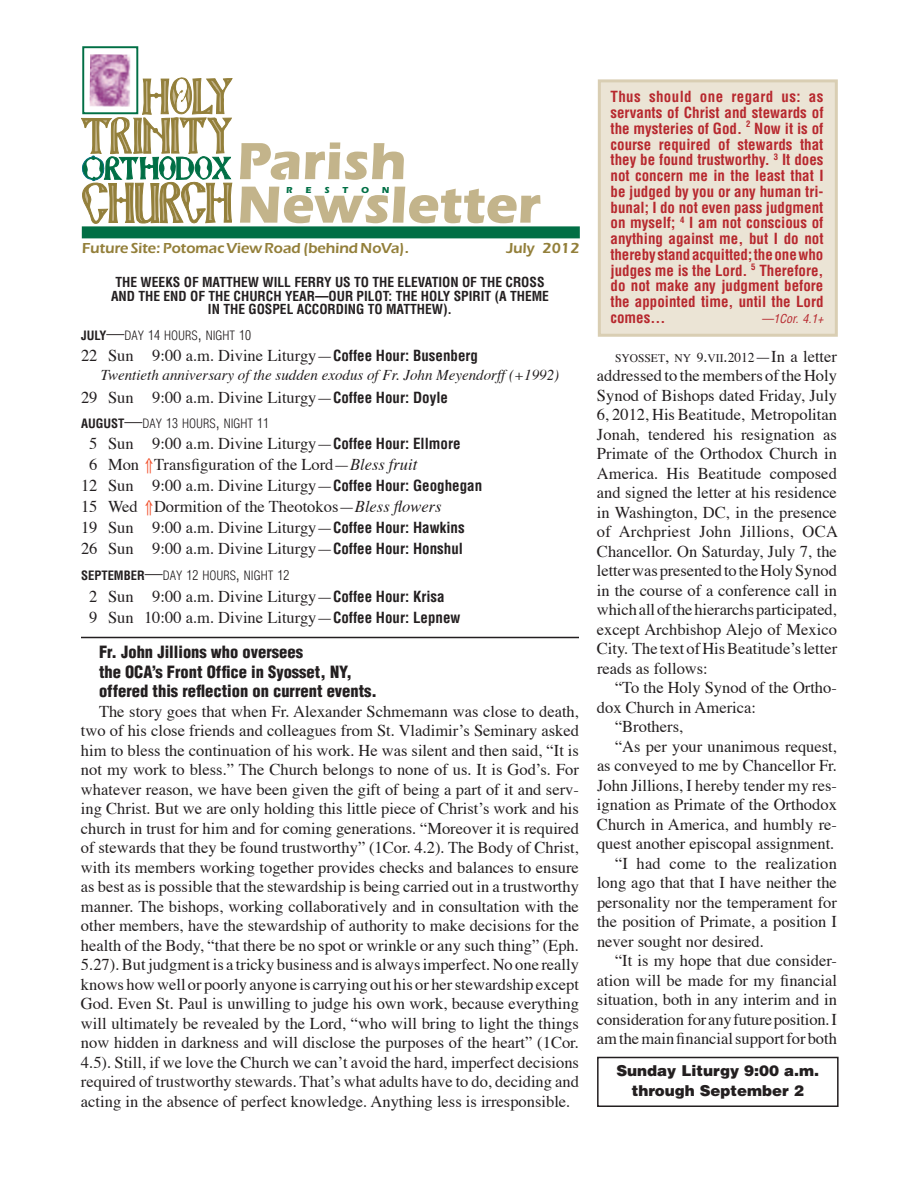
<style>
.page{position:relative;width:918px;height:1188px;background:#fff}
.page>*{position:absolute;margin:0;border:0;box-sizing:border-box;transform-origin:0 0}
.t1{font:700 54px/43.5px "Itc Eras";color:#c3b48b}
.t2{font:16.5px/19.5px "Times";color:#231f20;text-align:justify}
.t3{font:900 condensed 16.5px/19.5px "Helvetica";color:#231f20}
.t4{font:700 condensed 15px/15.8px "Helvetica";color:#b7282e;text-align:justify}
.t5{font:italic 15px "Times";color:#231f20}
.t6{font:600 15px "Itc Eras";letter-spacing:-.005em;color:#937f3a}
.t7{font:900 15px/19.5px "Helvetica";color:#231f20;text-align:center}
.t8{font:700 condensed 13.5px/13.5px "Helvetica";color:#231f20;text-align:center}
.t9{font:300 condensed 12.6px "Helvetica";color:#231f20}
.t10{font:italic condensed 12px "Helvetica";color:#b7282e}
.t11{font:700 9px "Itc Eras";color:#016f45}
.t12{font:700 condensed 8.7px "Helvetica";color:#b7282e}
.s1{font-weight:700}
.s2{font-size:18px}
.s3{font-size:13.5px}
.s4{font-family:"Helvetica";font-weight:700;font-stretch:condensed;font-size:15px}
.s5{color:#f04c27}
.s6{font-style:italic}
.s7{font-size:11.55px}
</style>
<div class="page">
<svg style="left:81px;top:76px;width:152px;height:148px"></svg>
<div style="left:83px;top:47px;width:54px;height:66px;background:#fff"></div>
<div style="left:82px;top:46px;width:56px;height:68px;border:2px solid #016f45"></div>
<img style="left:90px;top:54px;width:41px;height:53px">
<div style="left:82px;top:226px;width:498px;height:12px;background:#016f45"></div>
<div style="left:599px;top:81px;width:237px;height:254px;background:#ebe4d5"></div>
<div style="left:598px;top:79px;width:240px;height:258px;border:3px solid #d9ceb3"></div>
<div style="left:597px;top:1057px;width:242px;height:50px;border:2px solid #231f20"></div>
<hr style="left:81px;top:637px;width:498px;height:1px;background:#231f20">
<h1 class="t1" style="left:236px;top:139px;width:305px">Parish<br>Newsletter</h1>
<p class="t11" style="left:286px;top:184px;width:8px">R</p>
<p class="t11" style="left:306px;top:184px;width:8px">E</p>
<p class="t11" style="left:325px;top:184px;width:7px">S</p>
<p class="t11" style="left:343px;top:184px;width:7px">T</p>
<p class="t11" style="left:361px;top:184px;width:9px">O</p>
<p class="t11" style="left:382px;top:184px;width:9px">N</p>
<p class="t6" style="left:82px;top:239px;width:329px">Future Site: Potomac View Road (behind NoVa).</p>
<p class="t6" style="left:507px;top:239px;width:75px">July 2012</p>
<p class="t8" style="left:111px;top:275px;width:440px">THE WEEKS OF MATTHEW WILL FERRY US TO THE ELEVATION OF THE CROSS<br>AND THE END OF THE CHURCH YEAR—OUR PILOT: THE HOLY SPIRIT (A THEME<br>IN THE GOSPEL ACCORDING TO MATTHEW).</p>
<p class="t9" style="left:81px;top:328px;width:172px"><span class="s1">JULY</span><span class="s2">—</span>DAY <span class="s3">14</span> HOURS<span class="s2">,</span> NIGHT <span class="s3">10</span></p>
<p class="t2" style="left:81px;top:346px;width:398px">22 Sun 9:00 a.m. Divine Liturgy—<span class="s4">Coffee Hour: Busenberg</span></p>
<p class="t5" style="left:101px;top:366px;width:460px">Twentieth anniversary of the sudden exodus of Fr. John Meyendorff (+1992)</p>
<p class="t2" style="left:81px;top:388px;width:368px">29 Sun 9:00 a.m. Divine Liturgy—<span class="s4">Coffee Hour: Doyle</span></p>
<p class="t9" style="left:81px;top:416px;width:189px"><span class="s1">AUGUST</span><span class="s2">—</span>DAY <span class="s3">13</span> HOURS<span class="s2">,</span> NIGHT <span class="s3">11</span></p>
<p class="t2" style="left:89px;top:435px;width:373px">5 Sun 9:00 a.m. Divine Liturgy—<span class="s4">Coffee Hour: Ellmore</span></p>
<p class="t2" style="left:89px;top:456px;width:330px">6 Mon <span class="s5">⇑</span>Transfiguration of the Lord—<span class="s6">Bless fruit</span></p>
<p class="t2" style="left:81px;top:477px;width:403px">12 Sun 9:00 a.m. Divine Liturgy—<span class="s4">Coffee Hour: Geoghegan</span></p>
<p class="t2" style="left:81px;top:498px;width:362px">15 Wed <span class="s5">⇑</span>Dormition of the Theotokos—<span class="s6">Bless flowers</span></p>
<p class="t2" style="left:81px;top:519px;width:385px">19 Sun 9:00 a.m. Divine Liturgy—<span class="s4">Coffee Hour: Hawkins</span></p>
<p class="t2" style="left:81px;top:540px;width:383px">26 Sun 9:00 a.m. Divine Liturgy—<span class="s4">Coffee Hour: Honshul</span></p>
<p class="t9" style="left:81px;top:568px;width:210px"><span class="s1">SEPTEMBER</span><span class="s2">—</span>DAY <span class="s3">12</span> HOURS<span class="s2">,</span> NIGHT <span class="s3">12</span></p>
<p class="t2" style="left:89px;top:587px;width:373px;line-height:21px">2 Sun 9:00 a.m. Divine Liturgy—<span class="s4">Coffee Hour: Krisa<br></span>9 Sun 10:00 a.m. Divine Liturgy—<span class="s4">Coffee Hour: Lepnew</span></p>
<p class="t3" style="left:99px;top:642px;width:280px">Fr. John Jillions who oversees<br>the OCA’s Front Office in Syosset, NY, offered this reflection on current events.</p>
<p class="t2" style="left:81px;top:703px;width:500px;text-indent:18px">The story goes that when Fr. Alexander Schmemann was close to death, two of his close friends and colleagues from St. Vladimirʼs Seminary asked him to bless the continuation of his work. He was silent and then said, “It is not my work to bless.” The Church belongs to none of us. It is Godʼs. For whatever reason, we have been given the gift of being a part of it and serv&shy;ing Christ. But we are only holding this little piece of Christʼs work and his church in trust for him and for coming generations. “Moreover it is required of stewards that they be found trustworthy” (1Cor. 4.2). The Body of Christ, with its members working together provides checks and balances to ensure as best as is possible that the stewardship is being carried out in a trustworthy manner. The bishops, working collaboratively and in consultation with the other members, have the stewardship of authority to make decisions for the health of the Body, “that there be no spot or wrinkle or any such thing” (Eph.<br>5.27). But judgment is a tricky business and is always imperfect. No one really knows how well or poorly anyone is carrying out his or her stewardship except God. Even St. Paul is unwilling to judge his own work, because everything will ultimately be revealed by the Lord, “who will bring to light the things now hidden in darkness and will disclose the purposes of the heart” (1Cor.<br>4.5). Still, if we love the Church we canʼt avoid the hard, imperfect decisions required of trustworthy stewards. Thatʼs what adults have to do, deciding and acting in the absence of perfect knowledge. Anything less is irresponsible.</p>
<p class="t4" style="left:610px;top:89px;width:215px">Thus should one regard us: as servants of Christ and stewards of the mysteries of God.</p>
<p class="t12" style="left:746px;top:118px;width:6px">2</p>
<p class="t4" style="left:610px;top:120px;width:215px;text-indent:144px">Now it is of course required of stewards that they be found trustworthy. <sup>3</sup> It does not concern me in the least that I be judged by you or any human tri&shy;bunal; I do not even pass judgment on myself; <sup>4</sup> I am not conscious of anything against me, but I do not thereby stand acquitted; the one who judges me is the Lord. <sup>5</sup> Therefore, do not make any judgment before the appointed time, until the Lord comes…</p>
<p class="t10" style="left:762px;top:311px;width:63px">—1Cor. 4.1+</p>
<p class="t2" style="left:597px;top:348px;width:242px;text-indent:18px"><span class="s7">SYOSSET</span>, <span class="s7">NY</span> <span class="s3">9</span>.<span class="s7">VII</span>.<span class="s3">2012</span>—In a letter addressed to the members of the Holy Synod of Bishops dated Friday, July 6, 2012, His Beatitude, Metropolitan Jonah, tendered his resignation as Primate of the Orthodox Church in America. His Beatitude composed and signed the letter at his residence in Washington, DC, in the presence of Archpriest John Jillions, OCA Chancellor. On Saturday, July 7, the letter was presented to the Holy Synod in the course of a conference call in which all of the hierarchs participated, except Archbishop Alejo of Mexico City. The text of His Beatitudeʼs letter reads as follows:</p>
<p class="t2" style="left:615px;top:679px;width:223px">“To the Holy Synod of the Ortho-</p>
<p class="t2" style="left:597px;top:699px;width:161px">dox Church in America:</p>
<p class="t2" style="left:615px;top:718px;width:70px">“Brothers,</p>
<p class="t2" style="left:615px;top:738px;width:224px">“As per your unanimous request,</p>
<p class="t2" style="left:597px;top:757px;width:241px">as conveyed to me by Chancellor Fr.</p>
<p class="t2" style="left:597px;top:777px;width:241px">John Jillions, I hereby tender my res-</p>
<p class="t2" style="left:597px;top:796px;width:241px">ignation as Primate of the Orthodox</p>
<p class="t2" style="left:597px;top:816px;width:241px">Church in America, and humbly re-</p>
<p class="t2" style="left:597px;top:835px;width:239px">quest another episcopal assignment.</p>
<p class="t2" style="left:615px;top:855px;width:224px">“I had come to the realization</p>
<p class="t2" style="left:597px;top:874px;width:241px">long ago that that I have neither the</p>
<p class="t2" style="left:597px;top:894px;width:241px">personality nor the temperament for</p>
<p class="t2" style="left:597px;top:913px;width:242px">the position of Primate, a position I</p>
<p class="t2" style="left:597px;top:933px;width:168px">never sought nor desired.</p>
<p class="t2" style="left:615px;top:952px;width:223px">“It is my hope that due consider-</p>
<p class="t2" style="left:597px;top:972px;width:242px">ation will be made for my financial</p>
<p class="t2" style="left:597px;top:991px;width:241px">situation, both in any interim and in</p>
<p class="t2" style="left:597px;top:1011px;width:241px">consideration for any future position. I</p>
<p class="t2" style="left:597px;top:1030px;width:242px">am the main financial support for both</p>
<p class="t7" style="left:616px;top:1061px;width:204px">Sunday Liturgy 9:00 a.m. through September 2</p>
</div>
